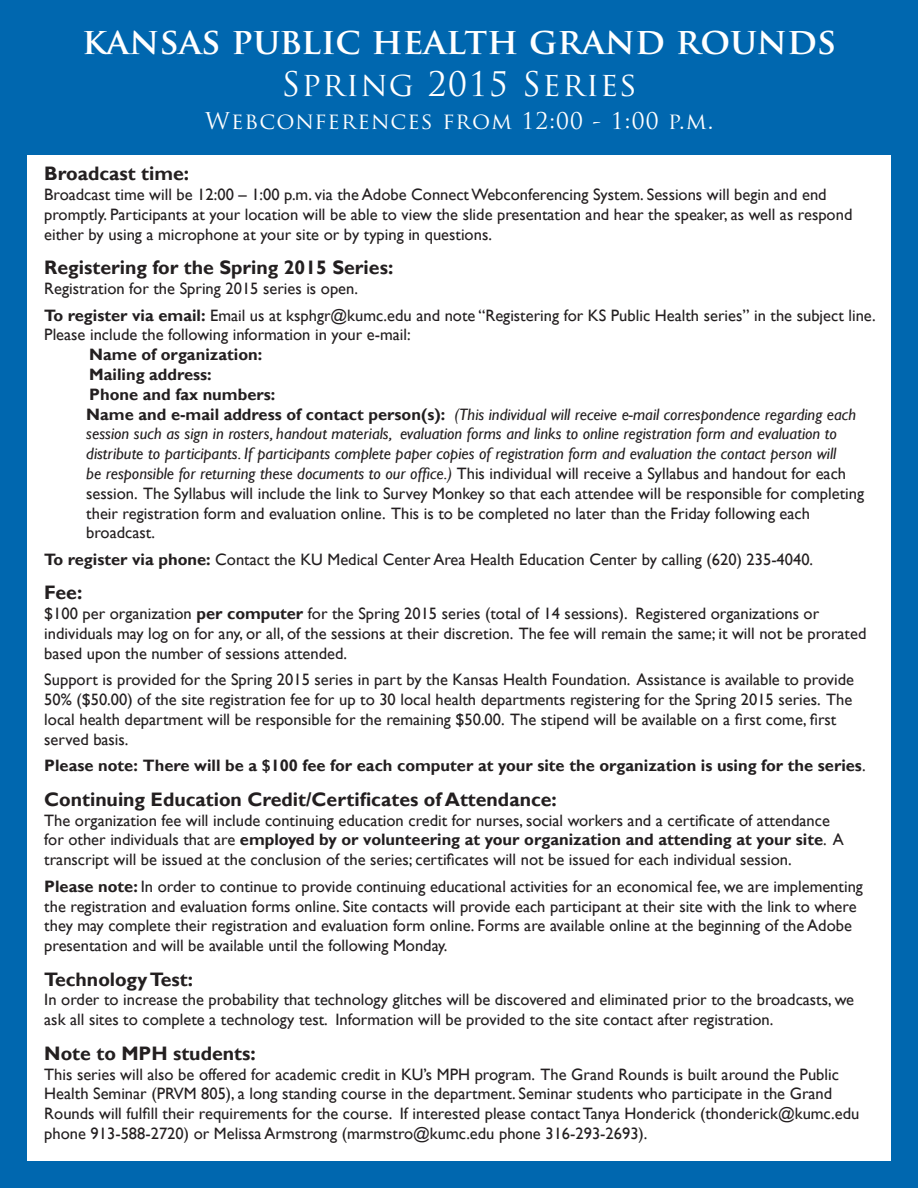
<style>
.page{position:relative;width:918px;height:1188px;background:#0067af}
.page>*{position:absolute;margin:0;border:0;box-sizing:border-box;transform-origin:0 0}
.t1{font:700 36px "Trajan Pro";color:#fff}
.t2{font:33px "Trajan Pro";letter-spacing:.05em;color:#fff}
.t3{font:22.5px "Trajan Pro";letter-spacing:.05em;color:#fff}
.t4{font:700 19.5px "Gill Sans";color:#231f20}
.t5{font:16.5px/19.8px "Gill Sans";color:#231f20}
.t6{font:italic 16.5px/19.8px "Gill Sans";color:#231f20}
.t7{font:700 16.5px "Gill Sans";color:#231f20}
.s1{font-weight:700}
.s2{font-weight:700;font-style:normal}
.s3{font-style:normal}
.s4{font-weight:400}
</style>
<div class="page">
<div style="left:27px;top:156px;width:864px;height:1005px;background:#fff"></div>
<p class="t1" style="left:82px;top:18px;width:756px">KANSAS PUBLIC HEALTH GRAND ROUNDS</p>
<p class="t2" style="left:281px;top:63px;width:357px">Spring 2015 Series</p>
<p class="t3" style="left:205px;top:106px;width:510px">Webconferences from 12:00 - 1:00 p.m.</p>
<p class="t4" style="left:44px;top:162px;width:146px">Broadcast time:</p>
<p class="t5" style="left:44px;top:185px;width:810px">Broadcast time will be 12:00 – 1:00 p.m. via the Adobe Connect Webconferencing System. Sessions will begin and end promptly. Participants at your location will be able to view the slide presentation and hear the speaker, as well as respond either by using a microphone at your site or by typing in questions.</p>
<p class="t4" style="left:44px;top:256px;width:351px">Registering for the Spring 2015 Series:</p>
<p class="t5" style="left:44px;top:279px;width:315px">Registration for the Spring 2015 series is open.</p>
<p class="t5" style="left:44px;top:305px;width:833px"><span class="s1">To register via email:</span> Email us at ksphgr@kumc.edu and note “Registering for KS Public Health series” in the subject line.<br>Please include the following information in your e-mail:</p>
<p class="t7" style="left:89px;top:345px;width:174px">Name of organization:</p>
<p class="t7" style="left:89px;top:364px;width:124px">Mailing address:</p>
<p class="t7" style="left:89px;top:384px;width:188px">Phone and fax numbers:</p>
<p class="t6" style="left:86px;top:404px;width:779px"><span class="s2">Name and e-mail address of contact person(s):</span> (This individual will receive e-mail correspondence regarding each session such as sign in rosters, handout materials, evaluation forms and links to online registration form and evaluation to distribute to participants. If participants complete paper copies of registration form and evaluation the contact person will<br>be responsible for returning these documents to our office.) <span class="s3">This individual will receive a Syllabus and handout for each session. The Syllabus will include the link to Survey Monkey so that each attendee will be responsible for completing their registration form and evaluation online. This is to be completed no later than the Friday following each broadcast.</span></p>
<p class="t5" style="left:44px;top:550px;width:770px"><span class="s1">To register via phone:</span> Contact the KU Medical Center Area Health Education Center by calling (620) 235-4040.</p>
<p class="t4" style="left:44px;top:581px;width:40px">Fee:</p>
<p class="t5" style="left:44px;top:604px;width:824px">$100 per organization <span class="s1">per computer</span> for the Spring 2015 series (total of 14 sessions). Registered organizations or individuals may log on for any, or all, of the sessions at their discretion. The fee will remain the same; it will not be prorated based upon the number of sessions attended.</p>
<p class="t5" style="left:44px;top:670px;width:811px">Support is provided for the Spring 2015 series in part by the Kansas Health Foundation. Assistance is available to provide 50% ($50.00) of the site registration fee for up to 30 local health departments registering for the Spring 2015 series. The local health department will be responsible for the remaining $50.00. The stipend will be available on a first come, first served basis.</p>
<p class="t7" style="left:44px;top:756px;width:823px">Please note: There will be a $100 fee for each computer at your site the organization is using for the series<span class="s4">.</span></p>
<p class="t4" style="left:44px;top:787px;width:514px">Continuing Education Credit/Certificates of Attendance:</p>
<p class="t5" style="left:44px;top:810px;width:801px">The organization fee will include continuing education credit for nurses, social workers and a certificate of attendance for other individuals that are <span class="s1">employed by or volunteering at your organization and attending at your site</span>. A transcript will be issued at the conclusion of the series; certificates will not be issued for each individual session.</p>
<p class="t5" style="left:44px;top:877px;width:820px"><span class="s1">Please note:</span> In order to continue to provide continuing educational activities for an economical fee, we are implementing the registration and evaluation forms online. Site contacts will provide each participant at their site with the link to where they may complete their registration and evaluation form online. Forms are available online at the beginning of the Adobe presentation and will be available until the following Monday.</p>
<p class="t4" style="left:44px;top:967px;width:150px">Technology Test:</p>
<p class="t5" style="left:44px;top:990px;width:811px">In order to increase the probability that technology glitches will be discovered and eliminated prior to the broadcasts, we ask all sites to complete a technology test. Information will be provided to the site contact after registration.</p>
<p class="t4" style="left:44px;top:1041px;width:213px">Note to MPH students:</p>
<p class="t5" style="left:44px;top:1064px;width:817px">This series will also be offered for academic credit in KU’s MPH program. The Grand Rounds is built around the Public Health Seminar (PRVM 805), a long standing course in the department. Seminar students who participate in the Grand Rounds will fulfill their requirements for the course. If interested please contact Tanya Honderick (thonderick@kumc.edu phone 913-588-2720) or Melissa Armstrong (marmstro@kumc.edu phone 316-293-2693).</p>
</div>
